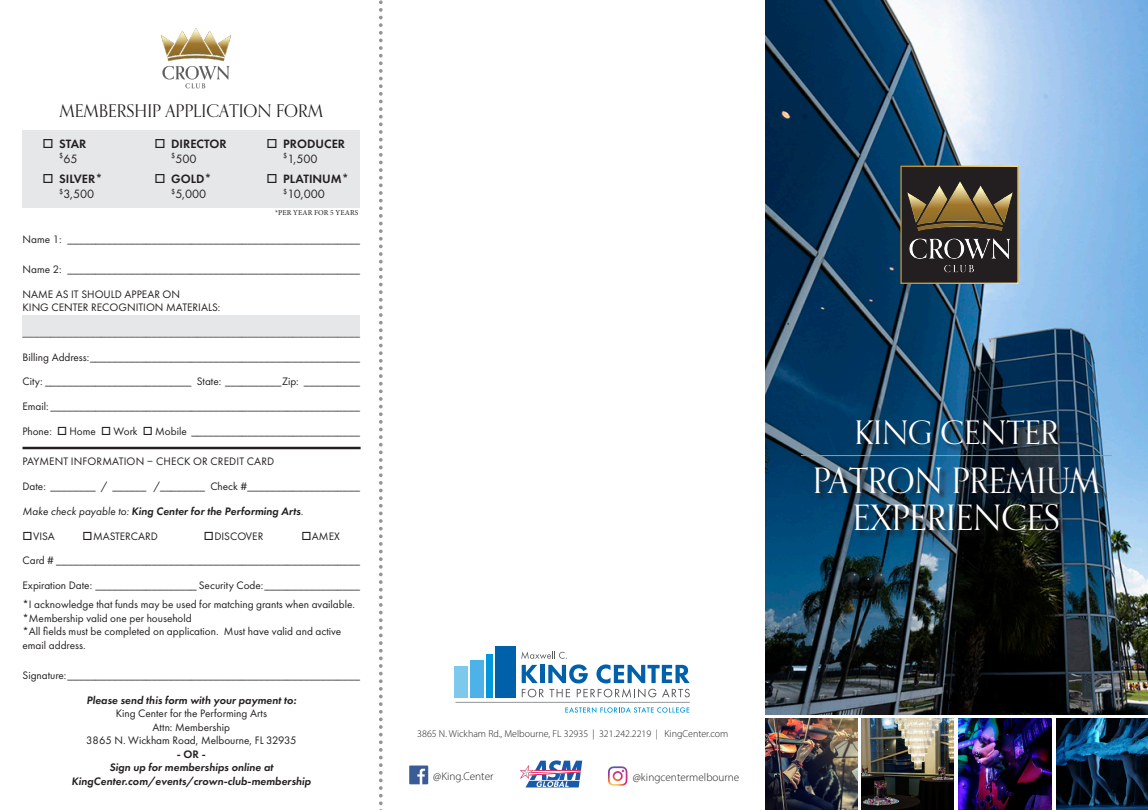
<style>
.page{position:relative;width:1148px;height:810px;background:#fff}
.page>*{position:absolute;margin:0;border:0;box-sizing:border-box;transform-origin:0 0}
.t1{font:35px/37.5px "Orpheus Pro";color:#fff;text-align:center}
.t2{font:32.5px "Orpheus Pro";color:#fff}
.t3{font:17.5px "Orpheus Pro";color:#231f20}
.t4{font:600 12.5px/15px "Futura PT";color:#231f20}
.t5{font:11.25px/13.5px "Futura PT";color:#231f20}
.t6{font:italic 600 11.25px/13.5px "Futura PT";color:#231f20;text-align:center}
.t7{font:300 11.25px "Myriad Pro";color:#241f21}
.t8{font:600 11.25px "Futura PT";color:#231f20}
.t9{font:300 10px "Myriad Pro";color:#231f20}
.t10{font:7.5px "Minion Pro";letter-spacing:.01em;color:#231f20}
.s1{font-weight:400}
</style>
<div class="page">
<img style="left:765px;top:0;width:383px;height:715px">
<div style="left:455px;top:667px;width:13px;height:31px;background:#7fc8ed"></div>
<div style="left:470px;top:660px;width:13px;height:38px;background:#4db2e7"></div>
<div style="left:486px;top:654px;width:7px;height:44px;background:#0097db"></div>
<div style="left:495px;top:646px;width:20px;height:52px;background:#0060aa"></div>
<svg style="left:521px;top:651px;width:168px;height:47px"></svg>
<svg style="left:565px;top:707px;width:124px;height:6px"></svg>
<hr style="left:455px;top:702px;width:234px;height:1px;background:#939698">
<img style="left:608px;top:766px;width:19px;height:20px">
<svg style="left:409px;top:766px;width:19px;height:18px"></svg>
<svg style="left:520px;top:760px;width:62px;height:28px"></svg>
<div style="left:815px;top:421px;width:292px;height:117px;background:#231f20;opacity:.75"></div>
<img style="left:1056px;top:719px;width:92px;height:91px">
<img style="left:862px;top:719px;width:92px;height:91px">
<img style="left:958px;top:719px;width:93px;height:91px">
<img style="left:765px;top:719px;width:92px;height:91px">
<hr style="left:801px;top:455px;width:310px;height:1px;background:#cf972d">
<img style="left:902px;top:168px;width:114px;height:114px">
<div style="left:22px;top:316px;width:338px;height:20px;background:#e6e7e9"></div>
<div style="left:22px;top:130px;width:338px;height:78px;background:#e6e7e9"></div>
<svg style="left:379px;top:0;width:3px;height:810px"></svg>
<img style="left:161px;top:28px;width:71px;height:61px">
<hr style="left:22px;top:447px;width:338px;height:2px;background:#231f20">
<p class="t3" style="left:60px;top:99px;width:265px">MEMBERSHIP APPLICATION FORM</p>
<p class="t4" style="left:59px;top:136px;width:29px">STAR <sup>$</sup><span class="s1">65</span></p>
<p class="t4" style="left:59px;top:171px;width:45px">SILVER* <sup>$</sup><span class="s1">3,500</span></p>
<p class="t4" style="left:283px;top:136px;width:63px">PRODUCER <sup>$</sup><span class="s1">1,500</span></p>
<p class="t4" style="left:283px;top:171px;width:67px">PLATINUM* <sup>$</sup><span class="s1">10,000</span></p>
<p class="t5" style="left:22px;top:232px;width:339px">Name 1: ____________________________________________________</p>
<p class="t5" style="left:22px;top:262px;width:339px">Name 2: ____________________________________________________</p>
<p class="t5" style="left:22px;top:287px;width:199px">NAME AS IT SHOULD APPEAR ON<br>KING CENTER RECOGNITION MATERIALS:</p>
<p class="t5" style="left:22px;top:325px;width:339px">____________________________________________________________</p>
<p class="t5" style="left:22px;top:350px;width:339px">Billing Address:________________________________________________</p>
<p class="t5" style="left:22px;top:375px;width:339px">City: __________________________ State: __________Zip: __________</p>
<p class="t5" style="left:22px;top:400px;width:339px">Email: _______________________________________________________</p>
<p class="t5" style="left:22px;top:424px;width:339px">Phone: □ Home □ Work □ Mobile ______________________________</p>
<p class="t5" style="left:23px;top:455px;width:253px">PAYMENT INFORMATION – CHECK OR CREDIT CARD</p>
<p class="t5" style="left:22px;top:480px;width:339px">Date: ________ / ______ /________ Check #____________________</p>
<p class="t6" style="left:22px;top:504px;width:282px"><span class="s1">Make check payable to:</span> King Center for the Performing Arts<span class="s1">.</span></p>
<p class="t5" style="left:22px;top:529px;width:34px">□VISA</p>
<p class="t5" style="left:82px;top:529px;width:77px">□ MASTERCARD</p>
<p class="t5" style="left:204px;top:529px;width:61px">□ DISCOVER</p>
<p class="t5" style="left:301px;top:529px;width:40px">□ AMEX</p>
<p class="t5" style="left:22px;top:554px;width:339px">Card # ______________________________________________________</p>
<p class="t5" style="left:22px;top:579px;width:339px">Expiration Date: __________________ Security Code:_________________</p>
<p class="t5" style="left:22px;top:598px;width:334px">*I acknowledge that funds may be used for matching grants when available.</p>
<p class="t5" style="left:22px;top:611px;width:171px">*Membership valid one per household</p>
<p class="t5" style="left:22px;top:625px;width:320px">*All fields must be completed on application. Must have valid and active email address.</p>
<p class="t5" style="left:22px;top:669px;width:339px">Signature:____________________________________________________</p>
<p class="t6" style="left:86px;top:693px;width:211px">Please send this form with your payment to:</p>
<p class="t5" style="left:116px;top:707px;width:153px">King Center for the Performing Arts</p>
<p class="t5" style="left:153px;top:720px;width:79px">Attn: Membership</p>
<p class="t5" style="left:86px;top:734px;width:212px">3865 N. Wickham Road, Melbourne, FL 32935</p>
<p class="t8" style="left:177px;top:747px;width:30px">- OR -</p>
<p class="t6" style="left:72px;top:761px;width:241px">Sign up for memberships online at<br>KingCenter.com/events/crown-club-membership</p>
<p class="t4" style="left:171px;top:136px;width:57px">DIRECTOR <sup>$</sup><span class="s1">500</span></p>
<p class="t4" style="left:171px;top:171px;width:42px">GOLD* <sup>$</sup><span class="s1">5,000</span></p>
<p class="t10" style="left:275px;top:208px;width:85px">*PER YEAR FOR 5 YEARS</p>
<p class="t9" style="left:417px;top:727px;width:313px">3865 N. Wickham Rd., Melbourne, FL 32935 | 321.242.2219 | KingCenter.com</p>
<p class="t7" style="left:433px;top:769px;width:62px">@King.Center</p>
<p class="t7" style="left:633px;top:770px;width:108px">@kingcentermelbourne</p>
<p class="t2" style="left:854px;top:412px;width:205px">KING CENTER</p>
<p class="t1" style="left:812px;top:461px;width:289px">PATRON PREMIUM<br>EXPERIENCES</p>
</div>
